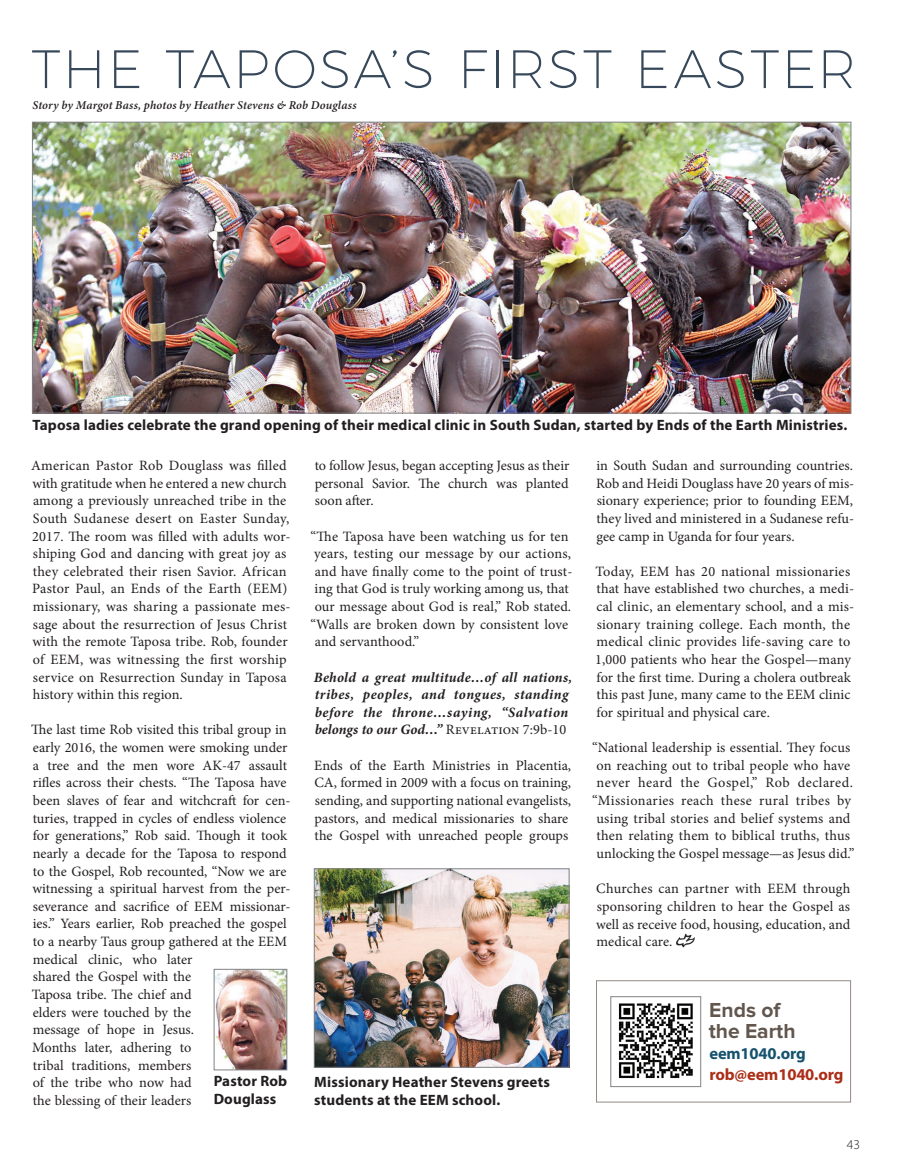
<style>
.page{position:relative;width:905px;height:1175px;background:#fff}
.page>*{position:absolute;margin:0;border:0;box-sizing:border-box;transform-origin:0 0}
.t1{font:200 54px "Montserrat";letter-spacing:.04em;color:#36485a}
.t2{font:700 21px/21px "Proxima Nova";color:#62574e}
.t3{font:700 16.5px "Myriad Pro";letter-spacing:-.01em;color:#ab2e18}
.t4{font:700 16.5px "Myriad Pro";letter-spacing:-.01em;color:#15526d}
.t5{font:700 15px/18px "Myriad Pro";letter-spacing:.01em;color:#231f20}
.t6{font:14.25px/17.7px "Minion Pro";letter-spacing:.005em;color:#231f20}
.t7{font:italic 700 14.25px/17.7px "Minion Pro";letter-spacing:.03em;color:#231f20}
.t8{font:300 13.5px "Myriad Pro";color:#231f20}
.t9{font:italic 600 12px "Minion Pro";letter-spacing:.015em;color:#231f20}
.s1{font-weight:400;font-style:normal}
</style>
<div class="page">
<img style="left:676px;top:933px;width:18px;height:15px">
<img style="left:34px;top:124px;width:815px;height:287px">
<img style="left:216px;top:971px;width:69px;height:97px">
<div style="left:214px;top:969px;width:73px;height:101px;border:1px solid #808285"></div>
<img style="left:316px;top:870px;width:251px;height:195px">
<div style="left:314px;top:868px;width:255px;height:199px;border:1px solid #808285"></div>
<div style="left:596px;top:980px;width:254px;height:122px;border:1px solid #938a82"></div>
<img style="left:618px;top:1003px;width:75px;height:76px">
<div style="left:610px;top:996px;width:91px;height:91px;border:1px solid #808285"></div>
<h1 class="t1" style="left:31px;top:36px;width:826px">THE TAPOSA’S FIRST EASTER</h1>
<p class="t9" style="left:32px;top:96px;width:325px">Story by Margot Bass, photos by Heather Stevens &amp; Rob Douglass</p>
<p class="t5" style="left:32px;top:415px;width:816px">Taposa ladies celebrate the grand opening of their medical clinic in South Sudan, started by Ends of the Earth Ministries.</p>
<p class="t6" style="left:31px;top:456px;width:261px">American Pastor Rob Douglass was filled with gratitude when he entered a new church among a previously unreached tribe in the South Sudanese desert on Easter Sunday, 2017. The room was filled with adults wor&shy;shiping God and dancing with great joy as they celebrated their risen Savior. African Pastor Paul, an Ends of the Earth (EEM) missionary, was sharing a passionate mes&shy;sage about the resurrection of Jesus Christ with the remote Taposa tribe. Rob, founder of EEM, was witnessing the first worship service on Resurrection Sunday in Taposa history within this region.</p>
<p class="t6" style="left:31px;top:721px;width:261px">The last time Rob visited this tribal group in early 2016, the women were smoking under a tree and the men wore AK-47 assault rifles across their chests. “The Taposa have been slaves of fear and witchcraft for cen&shy;turies, trapped in cycles of endless violence for generations,” Rob said. Though it took nearly a decade for the Taposa to respond to the Gospel, Rob recounted, “Now we are witnessing a spiritual harvest from the per&shy;severance and sacrifice of EEM missionar&shy;ies.” Years earlier, Rob preached the gospel to a nearby Taus group gathered at the EEM medical clinic, who later<br>shared the Gospel with the<br>Taposa tribe. The chief and<br>elders were touched by the<br>message of hope in Jesus.<br>Months later, adhering to<br>tribal traditions, members<br>of the tribe who now had<br>the blessing of their leaders</p>
<p class="t5" style="left:214px;top:1071px;width:75px">Pastor Rob<br>Douglass</p>
<p class="t6" style="left:314px;top:456px;width:256px;text-align:justify">to follow Jesus, began accepting Jesus as their personal Savior. The church was planted soon after.</p>
<p class="t6" style="left:310px;top:527px;width:260px">“The Taposa have been watching us for ten</p>
<p class="t6" style="left:314px;top:545px;width:258px">years, testing our message by our actions,</p>
<p class="t6" style="left:315px;top:562px;width:259px">and have finally come to the point of trust-</p>
<p class="t6" style="left:314px;top:580px;width:256px">ing that God is truly working among us, that</p>
<p class="t6" style="left:315px;top:597px;width:258px">our message about God is real,” Rob stated.</p>
<p class="t6" style="left:310px;top:615px;width:259px">“Walls are broken down by consistent love</p>
<p class="t6" style="left:315px;top:633px;width:106px">and servanthood.”</p>
<p class="t7" style="left:314px;top:668px;width:260px">Behold a great multitude…of all nations, tribes, peoples, and tongues, standing before the throne…saying, “Salvation belongs to our God…” <span class="s1">Revelation 7:9b-10</span></p>
<p class="t6" style="left:314px;top:756px;width:258px">Ends of the Earth Ministries in Placentia, CA, formed in 2009 with a focus on training, sending, and supporting national evangelists, pastors, and medical missionaries to share the Gospel with unreached people groups</p>
<p class="t5" style="left:314px;top:1072px;width:237px">Missionary Heather Stevens greets students at the EEM school.</p>
<p class="t6" style="left:596px;top:456px;width:260px;text-align:justify">in South Sudan and surrounding countries.<br>Rob and Heidi Douglass have 20 years of mis&shy;sionary experience; prior to founding EEM, they lived and ministered in a Sudanese refu&shy;gee camp in Uganda for four years.</p>
<p class="t6" style="left:595px;top:562px;width:261px">Today, EEM has 20 national missionaries that have established two churches, a medi&shy;cal clinic, an elementary school, and a mis&shy;sionary training college. Each month, the medical clinic provides life-saving care to 1,000 patients who hear the Gospel—many for the first time. During a cholera outbreak this past June, many came to the EEM clinic for spiritual and physical care.</p>
<p class="t6" style="left:592px;top:739px;width:264px;text-align:center">“National leadership is essential. They focus on reaching out to tribal people who have never heard the Gospel,” Rob declared. “Missionaries reach these rural tribes by using tribal stories and belief systems and then relating them to biblical truths, thus unlocking the Gospel message—as Jesus did.”</p>
<p class="t6" style="left:596px;top:880px;width:256px;text-align:justify">Churches can partner with EEM through sponsoring children to hear the Gospel as well as receive food, housing, education, and medical care.</p>
<h2 class="t2" style="left:708px;top:1000px;width:88px">Ends of the Earth</h2>
<p class="t4" style="left:709px;top:1042px;width:98px">eem1040.org</p>
<p class="t3" style="left:709px;top:1063px;width:135px">rob@eem1040.org</p>
<p class="t8" style="left:846px;top:1136px;width:15px">43</p>
</div>
